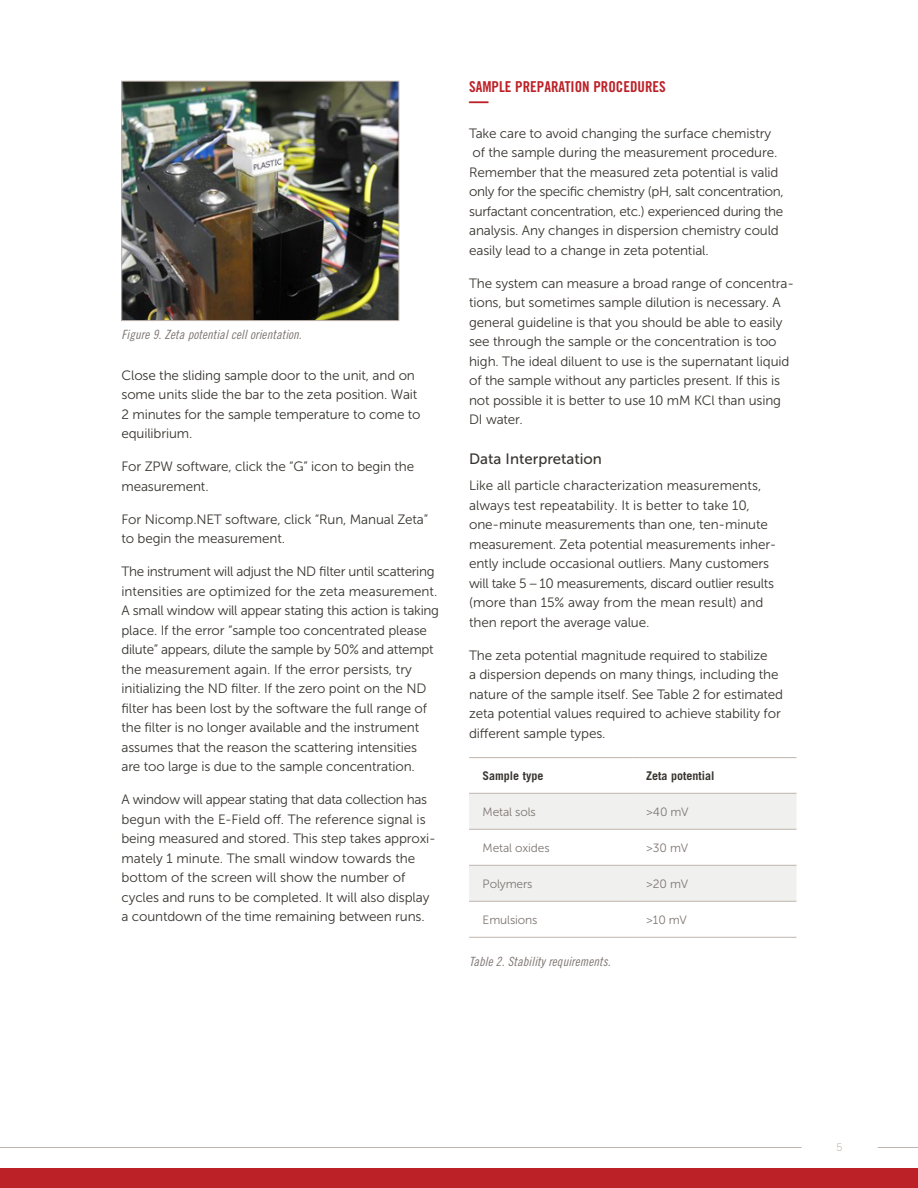
<style>
.page{position:relative;width:918px;height:1188px;background:#fff}
.page>*{position:absolute;margin:0;border:0;box-sizing:border-box;transform-origin:0 0}
.t1{font:700 expanded 20.25px "Trade Gothic LT Std";color:#bb2127;scale:.96 1}
.t2{font:15px "Trade Gothic LT Std Bd Cn 20";color:#bb2127}
.t3{font:15px "Museo Sans 500";color:#38352f}
.t4{font:13.5px/19.5px "Museo Sans 300";letter-spacing:-.01em;color:#38352f}
.t5{font:12.75px "Trade Gothic LT Std Cn 18 Obl";letter-spacing:.005em;color:#7e7672}
.t6{font:12px "Museo Sans 300";letter-spacing:-.01em;color:#7e7672}
.t7{font:700 12px "Trade Gothic LT Std";color:#38352f}
.t8{font:300 10.5px "Trade Gothic LT Std";color:#c0b5ae}
</style>
<div class="page">
<div style="left:0;top:1168px;width:918px;height:20px;background:#bb2127"></div>
<hr style="left:878px;top:1147px;width:40px;height:1px;background:#c0b5ae">
<hr style="left:0;top:1147px;width:802px;height:1px;background:#c0b5ae">
<svg style="left:469px;top:794px;width:327px;height:107px"></svg>
<hr style="left:469px;top:757px;width:164px;height:1px;background:#c0b5ae">
<hr style="left:633px;top:757px;width:163px;height:1px;background:#c0b5ae">
<hr style="left:469px;top:793px;width:164px;height:1px;background:#c0b5ae">
<hr style="left:633px;top:793px;width:163px;height:1px;background:#c0b5ae">
<hr style="left:469px;top:829px;width:164px;height:1px;background:#c0b5ae">
<hr style="left:633px;top:829px;width:163px;height:1px;background:#c0b5ae">
<hr style="left:469px;top:865px;width:164px;height:1px;background:#c0b5ae">
<hr style="left:633px;top:865px;width:163px;height:1px;background:#c0b5ae">
<hr style="left:469px;top:901px;width:164px;height:1px;background:#c0b5ae">
<hr style="left:633px;top:901px;width:163px;height:1px;background:#c0b5ae">
<hr style="left:469px;top:937px;width:164px;height:1px;background:#c0b5ae">
<hr style="left:633px;top:937px;width:163px;height:1px;background:#c0b5ae">
<img style="left:124px;top:83px;width:273px;height:236px">
<div style="left:122px;top:81px;width:277px;height:240px;border:1px solid #c0b5ae"></div>
<p class="t5" style="left:122px;top:327px;width:182px">Figure 9. Zeta potential cell orientation.</p>
<p class="t4" style="left:122px;top:365px;width:301px">Close the sliding sample door to the unit, and on some units slide the bar to the zeta position. Wait 2 minutes for the sample temperature to come to equilibrium.</p>
<p class="t4" style="left:122px;top:457px;width:294px">For ZPW software, click the “G” icon to begin the measurement.</p>
<p class="t4" style="left:122px;top:509px;width:308px">For Nicomp.NET software, click “Run, Manual Zeta” to begin the measurement.</p>
<p class="t4" style="left:122px;top:562px;width:319px">The instrument will adjust the ND filter until scattering intensities are optimized for the zeta measurement.<br>A small window will appear stating this action is taking place. If the error “sample too concentrated please dilute” appears, dilute the sample by 50% and attempt the measurement again. If the error persists, try initializing the ND filter. If the zero point on the ND filter has been lost by the software the full range of the filter is no longer available and the instrument assumes that the reason the scattering intensities are too large is due to the sample concentration.</p>
<p class="t4" style="left:122px;top:790px;width:316px">A window will appear stating that data collection has begun with the E-Field off. The reference signal is being measured and stored. This step takes approxi&shy;mately 1 minute. The small window towards the bottom of the screen will show the number of cycles and runs to be completed. It will also display a countdown of the time remaining between runs.</p>
<p class="t2" style="left:469px;top:77px;width:198px">SAMPLE PREPARATION PROCEDURES</p>
<h1 class="t1" style="left:469px;top:88px;width:22px">—</h1>
<p class="t4" style="left:469px;top:124px;width:316px">Take care to avoid changing the surface chemistry of the sample during the measurement procedure.<br>Remember that the measured zeta potential is valid only for the specific chemistry (pH, salt concentration, surfactant concentration, etc.) experienced during the analysis. Any changes in dispersion chemistry could easily lead to a change in zeta potential.</p>
<p class="t4" style="left:469px;top:274px;width:326px">The system can measure a broad range of concentra&shy;tions, but sometimes sample dilution is necessary. A general guideline is that you should be able to easily see through the sample or the concentration is too high. The ideal diluent to use is the supernatant liquid of the sample without any particles present. If this is not possible it is better to use 10 mM KCl than using DI water.</p>
<p class="t3" style="left:469px;top:451px;width:134px">Data Interpretation</p>
<p class="t4" style="left:469px;top:476px;width:309px">Like all particle characterization measurements, always test repeatability. It is better to take 10, one-minute measurements than one, ten-minute measurement. Zeta potential measurements inher&shy;ently include occasional outliers. Many customers will take 5–10 measurements, discard outlier results (more than 15% away from the mean result) and then report the average value.</p>
<p class="t4" style="left:469px;top:646px;width:316px">The zeta potential magnitude required to stabilize<br>a dispersion depends on many things, including the nature of the sample itself. See Table 2 for estimated zeta potential values required to achieve stability for different sample types.</p>
<p class="t7" style="left:483px;top:768px;width:63px">Sample type</p>
<p class="t7" style="left:646px;top:768px;width:70px">Zeta potential</p>
<p class="t6" style="left:483px;top:805px;width:55px">Metal sols</p>
<p class="t6" style="left:646px;top:805px;width:44px">&gt;40 mV</p>
<p class="t6" style="left:483px;top:841px;width:69px">Metal oxides</p>
<p class="t6" style="left:646px;top:841px;width:43px">&gt;30 mV</p>
<p class="t6" style="left:483px;top:877px;width:51px">Polymers</p>
<p class="t6" style="left:646px;top:877px;width:43px">&gt;20 mV</p>
<p class="t6" style="left:483px;top:913px;width:56px">Emulsions</p>
<p class="t6" style="left:646px;top:913px;width:42px">&gt;10 mV</p>
<p class="t5" style="left:469px;top:953px;width:143px">Table 2. Stability requirements.</p>
<p class="t8" style="left:837px;top:1141px;width:7px">5</p>
</div>
